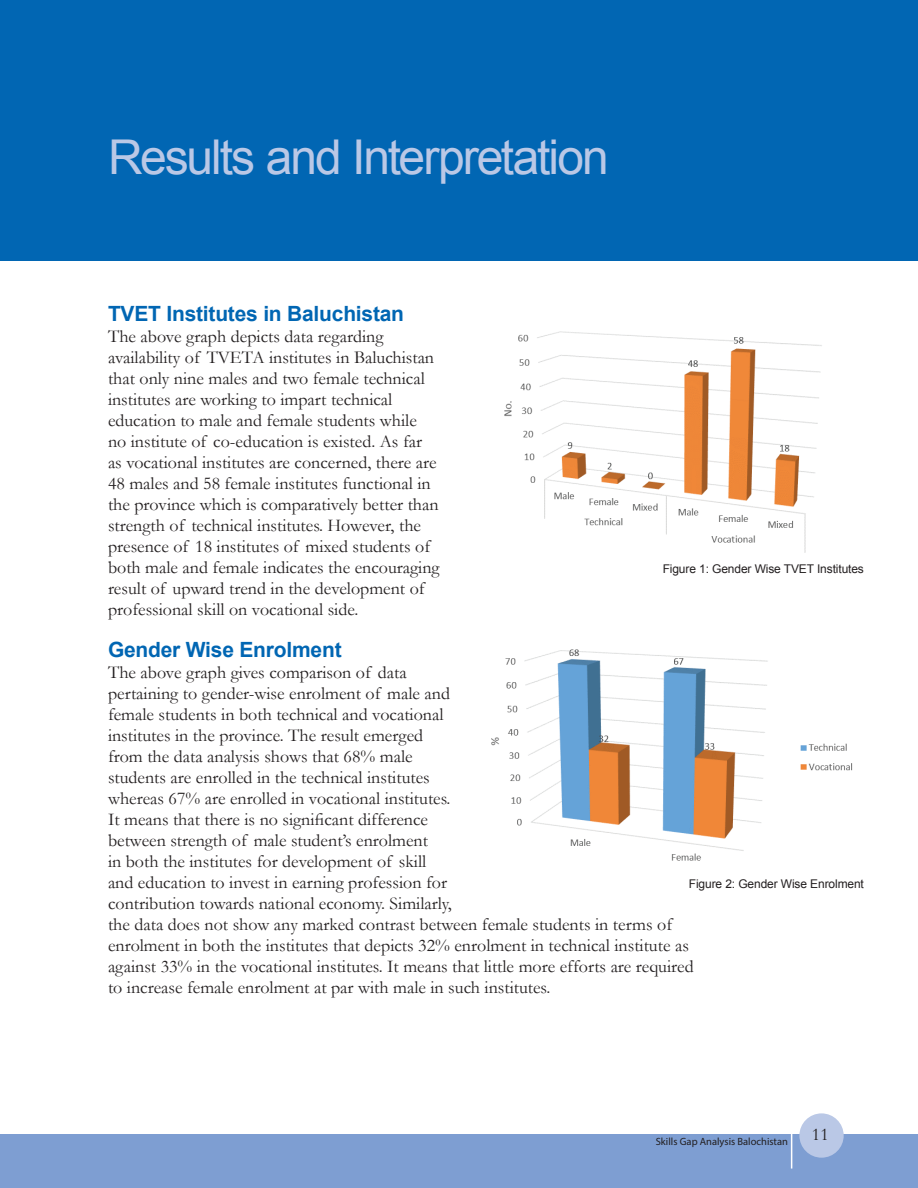
<style>
.page{position:relative;width:918px;height:1188px;background:#fff}
.page>*{position:absolute;margin:0;border:0;box-sizing:border-box;transform-origin:0 0}
.t1{font:48px "Arial";letter-spacing:-.04em;color:#bac8e6}
.t2{font:700 21px "Arial";letter-spacing:-.01em;color:#0166b3}
.t3{font:18px/21px "Garamond";color:#231f20}
.t4{font:12px "Arial";letter-spacing:-.01em;color:#231f20}
.t5{font:10.5px "Myriad Pro";color:#231f20}
</style>
<div class="page">
<div style="left:0;top:1134px;width:918px;height:54px;background:#7e9ed2"></div>
<div style="left:799px;top:1113px;width:45px;height:45px;background:#bac8e6;border-radius:50%"></div>
<hr style="left:791px;top:1134px;width:1px;height:35px;background:#fff">
<div style="left:0;top:0;width:918px;height:261px;background:#0166b3"></div>
<img style="left:504px;top:331px;width:318px;height:222px">
<img style="left:491px;top:649px;width:362px;height:212px">
<h1 class="t1" style="left:108px;top:126px;width:502px">Results and Interpretation</h1>
<p class="t2" style="left:108px;top:300px;width:298px">TVET Institutes in Baluchistan</p>
<p class="t3" style="left:108px;top:325px;width:333px">The above graph depicts data regarding availability of TVETA institutes in Baluchistan that only nine males and two female technical institutes are working to impart technical education to male and female students while no institute of co-education is existed. As far as vocational institutes are concerned, there are 48 males and 58 female institutes functional in the province which is comparatively better than strength of technical institutes. However, the presence of 18 institutes of mixed students of both male and female indicates the encouraging result of upward trend in the development of professional skill on vocational side.</p>
<p class="t2" style="left:108px;top:636px;width:235px">Gender Wise Enrolment</p>
<p class="t3" style="left:108px;top:661px;width:587px">The above graph gives comparison of data<br>pertaining to gender-wise enrolment of male and<br>female students in both technical and vocational<br>institutes in the province. The result emerged<br>from the data analysis shows that 68% male<br>students are enrolled in the technical institutes<br>whereas 67% are enrolled in vocational institutes.<br>It means that there is no significant difference<br>between strength of male student’s enrolment<br>in both the institutes for development of skill<br>and education to invest in earning profession for<br>contribution towards national economy. Similarly,<br>the data does not show any marked contrast between female students in terms of enrolment in both the institutes that depicts 32% enrolment in technical institute as against 33% in the vocational institutes. It means that little more efforts are required to increase female enrolment at par with male in such institutes.</p>
<p class="t4" style="left:663px;top:561px;width:203px">Figure 1: Gender Wise TVET Institutes</p>
<p class="t4" style="left:689px;top:876px;width:177px">Figure 2: Gender Wise Enrolment</p>
<p class="t5" style="left:656px;top:1135px;width:134px">Skills Gap Analysis Balochistan</p>
<p class="t3" style="left:812px;top:1123px;width:18px">11</p>
</div>
